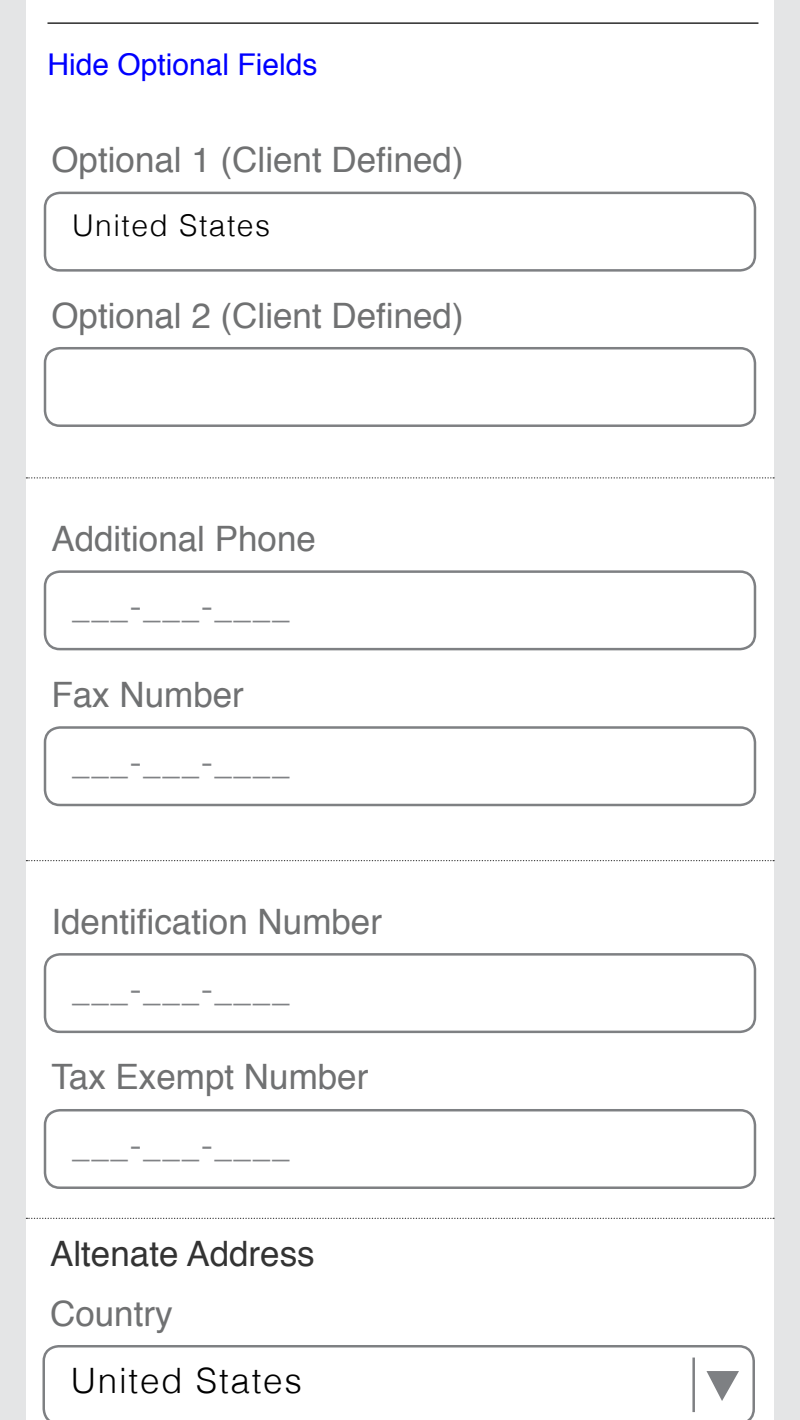
<style>
.page{position:relative;width:800px;height:1420px;background:#e4e5e6}
.page>*{position:absolute;margin:0;border:0;box-sizing:border-box;transform-origin:0 0}
.t1{font:35px "Helvetica";color:#707172}
.t2{font:300 35px "Helvetica";color:#808285}
.t3{font:35px "Helvetica";color:#333}
.t4{font:300 35px "Helvetica";letter-spacing:.05em;color:#000}
.t5{font:30px "Helvetica";color:#00f}
.t6{font:300 30px "Helvetica";letter-spacing:.05em;color:#000}
</style>
<div class="page">
<div style="left:26px;top:0;width:748px;height:1420px;background:#fff"></div>
<div style="left:44px;top:347px;width:712px;height:80px;border:2px solid #7e8083;border-radius:15px"></div>
<div style="left:44px;top:192px;width:712px;height:80px;border:2px solid #7e8083;border-radius:15px"></div>
<svg style="left:26px;top:477px;width:748px;height:2px"></svg>
<svg style="left:26px;top:860px;width:748px;height:1px"></svg>
<svg style="left:26px;top:1218px;width:748px;height:1px"></svg>
<div style="left:44px;top:570px;width:712px;height:80px;border:2px solid #7e8083;border-radius:15px"></div>
<div style="left:44px;top:953px;width:712px;height:80px;border:2px solid #7e8083;border-radius:15px"></div>
<div style="left:44px;top:726px;width:712px;height:80px;border:2px solid #7e8083;border-radius:15px"></div>
<div style="left:44px;top:1109px;width:712px;height:80px;border:2px solid #7e8083;border-radius:15px"></div>
<svg style="left:42px;top:1345px;width:713px;height:75px"></svg>
<svg style="left:707px;top:1371px;width:32px;height:30px"></svg>
<hr style="left:692px;top:1358px;width:3px;height:54px;background:#7e8083">
<hr style="left:48px;top:22px;width:710px;height:2px;background:#000">
<p class="t5" style="left:48px;top:41px;width:272px">Hide Optional Fields</p>
<p class="t1" style="left:51px;top:133px;width:414px">Optional 1 (Client Defined)</p>
<p class="t6" style="left:72px;top:200px;width:200px">United States</p>
<p class="t1" style="left:51px;top:288px;width:414px">Optional 2 (Client Defined)</p>
<p class="t1" style="left:51px;top:512px;width:266px">Additional Phone</p>
<p class="t2" style="left:72px;top:576px;width:219px">___-___-____</p>
<p class="t1" style="left:51px;top:667px;width:194px">Fax Number</p>
<p class="t2" style="left:72px;top:732px;width:219px">___-___-____</p>
<p class="t1" style="left:51px;top:894px;width:332px">Identification Number</p>
<p class="t2" style="left:72px;top:959px;width:219px">___-___-____</p>
<p class="t1" style="left:51px;top:1050px;width:319px">Tax Exempt Number</p>
<p class="t2" style="left:72px;top:1115px;width:219px">___-___-____</p>
<p class="t3" style="left:50px;top:1226px;width:266px">Altenate Address</p>
<p class="t1" style="left:50px;top:1286px;width:124px">Country</p>
<p class="t4" style="left:71px;top:1351px;width:233px">United States</p>
</div>
